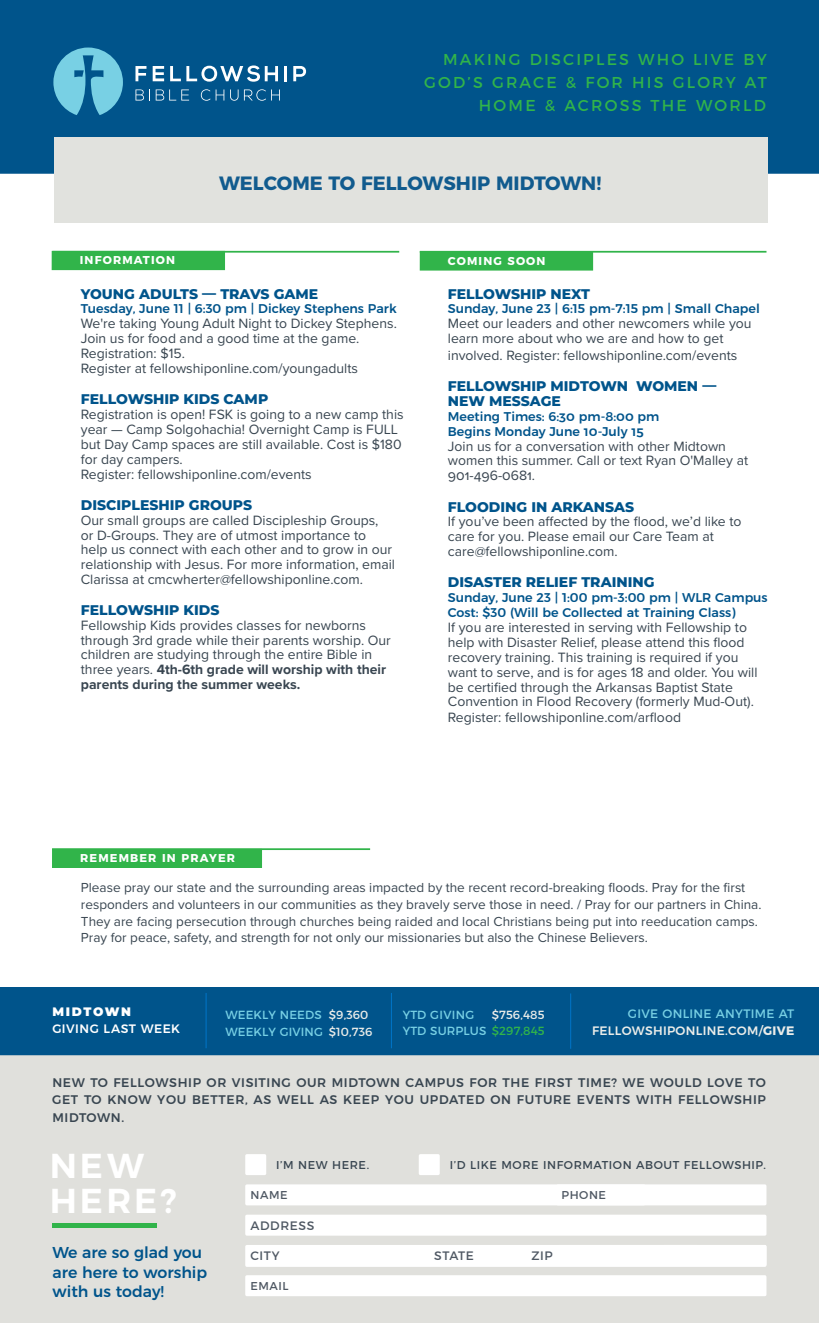
<style>
.page{position:relative;width:819px;height:1323px;background:#fff}
.page>*{position:absolute;margin:0;border:0;box-sizing:border-box;transform-origin:0 0}
.t1{font:600 34.65px/35px "Montserrat";letter-spacing:.08em;color:#fff}
.Item_Heading{font:700 19.25px "Montserrat";color:#115b8e}
.t2{font:15.75px/22.8px "Montserrat";letter-spacing:.14em;color:#31b44a;text-align:right}
.t3{font:500 15.75px/19.2px "Montserrat";color:#00548b}
.Item_Heading-2{font:14px/14.9px "Proxima Nova";color:#394651}
.Item_Heading-3{font:14px/14.9px "Proxima Nova";color:#3b4752}
.Item_Heading-4{font:800 14px/14.9px "Montserrat";color:#00548b}
.t4{font:13.65px/16.6px "Proxima Nova";color:#394651}
.Item_Heading-5{font:500 12.6px/14.9px "Montserrat";color:#00548b}
.t5{font:500 12.6px/17.5px "Montserrat";letter-spacing:.05em;color:#394651;text-align:justify}
.Giving_Numbers{font:500 12.25px "Montserrat";letter-spacing:.025em;color:#eaece9}
.t6{font:500 12.25px/16.6px "Montserrat";letter-spacing:.04em;color:#fff}
.t7{font:12.25px "Montserrat";letter-spacing:.05em;color:#4f5863}
.Giving_Numbers-2{font:12.25px "Montserrat";letter-spacing:.025em;color:#78d0e4}
.Giving_Numbers-3{font:11.9px "Montserrat";letter-spacing:.01em;color:#78d0e4}
.Giving_Numbers-4{font:11.9px "Montserrat";letter-spacing:.01em;color:#eaece9}
.Giving_Numbers-5{font:11.9px "Montserrat";letter-spacing:.03em;color:#78d0e4}
.t8{font:11.38px "Montserrat";letter-spacing:.05em;color:#394651}
.t9{font:700 11.38px "Montserrat";letter-spacing:.1em;color:#fff}
.t10{font:11.38px "Montserrat";letter-spacing:.05em;color:#4f5863}
.s1{font-family:"Montserrat";font-weight:800;color:#00548b}
.s2{font-weight:700}
.s3{font-weight:900}
.s4{color:#31b44a}
</style>
<div class="page">
<div style="left:0;top:1021px;width:819px;height:302px;background:#e0e0dc"></div>
<div style="left:245px;top:1215px;width:521px;height:21px;background:#fff;border-radius:2px"></div>
<div style="left:245px;top:1275px;width:521px;height:21px;background:#fff;border-radius:2px"></div>
<div style="left:245px;top:1245px;width:521px;height:22px;background:#fff;border-radius:2px"></div>
<div style="left:662px;top:1245px;width:105px;height:21px;background:#fff;border-radius:2px"></div>
<div style="left:245px;top:1184px;width:400px;height:21px;background:#fff;border-radius:2px"></div>
<div style="left:556px;top:1184px;width:211px;height:21px;background:#fff;border-radius:2px"></div>
<div style="left:245px;top:1154px;width:21px;height:21px;background:#fff;border-radius:2px"></div>
<div style="left:419px;top:1154px;width:21px;height:21px;background:#fff;border-radius:2px"></div>
<hr style="left:52px;top:1224px;width:105px;height:4px;background:#31b44a">
<div style="left:0;top:0;width:819px;height:174px;background:#00548b"></div>
<svg style="left:53px;top:48px;width:70px;height:67px;background:#4ea5c5"></svg>
<svg style="left:136px;top:66px;width:10px;height:15px"></svg>
<svg style="left:153px;top:66px;width:11px;height:15px"></svg>
<svg style="left:170px;top:65px;width:108px;height:17px"></svg>
<hr style="left:284px;top:66px;width:3px;height:15px;background:#fff">
<svg style="left:293px;top:66px;width:15px;height:15px"></svg>
<svg style="left:136px;top:89px;width:14px;height:12px"></svg>
<svg style="left:156px;top:89px;width:33px;height:12px"></svg>
<svg style="left:201px;top:89px;width:23px;height:12px"></svg>
<svg style="left:230px;top:89px;width:50px;height:12px"></svg>
<div style="left:0;top:987px;width:819px;height:68px;background:#00548b"></div>
<hr style="left:206px;top:993px;width:1px;height:55px;background:#0075c9">
<hr style="left:391px;top:993px;width:1px;height:55px;background:#0075c9">
<hr style="left:570px;top:993px;width:1px;height:56px;background:#0075c9">
<hr style="left:53px;top:251px;width:346px;height:2px;background:#31b44a">
<div style="left:52px;top:849px;width:210px;height:19px;background:#31b44a"></div>
<hr style="left:52px;top:848px;width:318px;height:2px;background:#31b44a">
<div style="left:420px;top:251px;width:173px;height:20px;background:#31b44a"></div>
<hr style="left:420px;top:251px;width:346px;height:2px;background:#31b44a">
<div style="left:52px;top:251px;width:173px;height:19px;background:#31b44a"></div>
<div style="left:54px;top:138px;width:714px;height:85px;background:#e1e2de"></div>
<h3 class="t2" style="left:424px;top:47px;width:344px">MAKING DISCIPLES WHO LIVE BY<br>GOD’S GRACE &amp; FOR HIS GLORY AT<br>HOME &amp; ACROSS THE WORLD</h3>
<p class="t9" style="left:80px;top:251px;width:97px">INFORMATION</p>
<p class="Item_Heading" style="left:219px;top:167px;width:384px">WELCOME TO FELLOWSHIP MIDTOWN!</p>
<p class="t9" style="left:448px;top:251px;width:99px">COMING SOON</p>
<p class="Item_Heading-4" style="left:81px;top:285px;width:239px">YOUNG ADULTS — TRAVS GAME</p>
<p class="Item_Heading-5" style="left:81px;top:300px;width:317px">Tuesday, June 11 | 6:30 pm | Dickey Stephens Park</p>
<p class="Item_Heading-2" style="left:81px;top:316px;width:318px">We're taking Young Adult Night to Dickey Stephens.<br>Join us for food and a good time at the game.<br>Registration: $15.<br>Register at fellowshiponline.com/youngadults</p>
<p class="Item_Heading-2" style="left:81px;top:391px;width:324px"><span class="s1">FELLOWSHIP KIDS CAMP<br></span>Registration is open! FSK is going to a new camp this year — Camp Solgohachia! Overnight Camp is FULL but Day Camp spaces are still available. Cost is $180 for day campers.<br>Register: fellowshiponline.com/events</p>
<p class="Item_Heading-2" style="left:81px;top:497px;width:316px"><span class="s1">DISCIPLESHIP GROUPS<br></span>Our small groups are called Discipleship Groups,<br>or D-Groups. They are of utmost importance to help us connect with each other and to grow in our relationship with Jesus. For more information, email Clarissa at cmcwherter@fellowshiponline.com.</p>
<p class="Item_Heading-2" style="left:81px;top:602px;width:312px"><span class="s1">FELLOWSHIP KIDS<br></span>Fellowship Kids provides classes for newborns through 3rd grade while their parents worship. Our children are studying through the entire Bible in three years. <span class="s2">4th-6th grade will worship with their parents during the summer weeks.</span></p>
<p class="Item_Heading-4" style="left:448px;top:285px;width:144px">FELLOWSHIP NEXT</p>
<p class="Item_Heading-5" style="left:448px;top:300px;width:314px">Sunday, June 23 | 6:15 pm-7:15 pm | Small Chapel</p>
<p class="Item_Heading-2" style="left:448px;top:316px;width:305px">Meet our leaders and other newcomers while you learn more about who we are and how to get</p>
<p class="Item_Heading-2" style="left:448px;top:347px;width:291px">involved. Register: fellowshiponline.com/events</p>
<p class="Item_Heading-4" style="left:448px;top:378px;width:270px">FELLOWSHIP MIDTOWN WOMEN —<br>NEW MESSAGE</p>
<p class="Item_Heading-5" style="left:448px;top:408px;width:213px">Meeting Times: 6:30 pm-8:00 pm<br>Begins Monday June 10-July 15</p>
<p class="Item_Heading-3" style="left:448px;top:438px;width:302px">Join us for a conversation with other Midtown women this summer. Call or text Ryan O'Malley at<br>901-496-0681.</p>
<p class="Item_Heading-2" style="left:448px;top:499px;width:295px"><span class="s1">FLOODING IN ARKANSAS<br></span>If you’ve been affected by the flood, we’d like to care for you. Please email our Care Team at care@fellowshiponline.com.</p>
<p class="Item_Heading-4" style="left:448px;top:574px;width:208px">DISASTER RELIEF TRAINING</p>
<p class="Item_Heading-5" style="left:448px;top:589px;width:321px">Sunday, June 23 | 1:00 pm-3:00 pm | WLR Campus<br>Cost: $30 (Will be Collected at Training Class)</p>
<p class="Item_Heading-2" style="left:448px;top:619px;width:311px">If you are interested in serving with Fellowship to help with Disaster Relief, please attend this flood recovery training. This training is required if you want to serve, and is for ages 18 and older. You will be certified through the Arkansas Baptist State Convention in Flood Recovery (formerly Mud-Out).<br>Register: fellowshiponline.com/arflood</p>
<p class="t9" style="left:80px;top:849px;width:156px">REMEMBER IN PRAYER</p>
<p class="t4" style="left:81px;top:879px;width:682px">Please pray our state and the surrounding areas impacted by the recent record-breaking floods. Pray for the first responders and volunteers in our communities as they bravely serve those in need. / Pray for our partners in China.<br>They are facing persecution through churches being raided and local Christians being put into reeducation camps.<br>Pray for peace, safety, and strength for not only our missionaries but also the Chinese Believers.</p>
<h3 class="t6" style="left:52px;top:1002px;width:129px"><span class="s3">MIDTOWN<br></span>GIVING LAST WEEK</h3>
<p class="Giving_Numbers-2" style="left:628px;top:1004px;width:168px">GIVE ONLINE ANYTIME AT</p>
<p class="Giving_Numbers-4" style="left:492px;top:1005px;width:54px">$756,485</p>
<p class="Giving_Numbers-4" style="left:329px;top:1006px;width:41px">$9,360</p>
<p class="Giving_Numbers-4" style="left:329px;top:1022px;width:45px">$10,736</p>
<p class="Giving_Numbers-5" style="left:403px;top:1005px;width:73px">YTD GIVING</p>
<p class="Giving_Numbers-3" style="left:403px;top:1021px;width:144px">YTD SURPLUS <span class="s4">$297,845</span></p>
<p class="Giving_Numbers-3" style="left:226px;top:1006px;width:98px">WEEKLY NEEDS</p>
<p class="Giving_Numbers-3" style="left:226px;top:1022px;width:99px">WEEKLY GIVING</p>
<p class="Giving_Numbers" style="left:592px;top:1021px;width:204px">FELLOWSHIPONLINE.COM/<span class="s2">GIVE</span></p>
<p class="t5" style="left:52px;top:1073px;width:715px">NEW TO FELLOWSHIP OR VISITING OUR MIDTOWN CAMPUS FOR THE FIRST TIME? WE WOULD LOVE TO GET TO KNOW YOU BETTER, AS WELL AS KEEP YOU UPDATED ON FUTURE EVENTS WITH FELLOWSHIP MIDTOWN.</p>
<p class="t1" style="left:50px;top:1146px;width:128px">NEW<br>HERE?</p>
<p class="t3" style="left:52px;top:1242px;width:156px">We are so glad you are here to worship with us today!</p>
<p class="t8" style="left:276px;top:1156px;width:94px">I’M NEW HERE.</p>
<p class="t8" style="left:450px;top:1156px;width:318px">I’D LIKE MORE INFORMATION ABOUT FELLOWSHIP.</p>
<p class="t10" style="left:251px;top:1186px;width:39px">NAME</p>
<p class="t10" style="left:561px;top:1186px;width:46px">PHONE</p>
<p class="t7" style="left:251px;top:1216px;width:65px">ADDRESS</p>
<p class="t7" style="left:251px;top:1246px;width:30px">CITY</p>
<p class="t7" style="left:434px;top:1246px;width:41px">STATE</p>
<p class="t7" style="left:532px;top:1246px;width:23px">ZIP</p>
<p class="t10" style="left:251px;top:1277px;width:40px">EMAIL</p>
</div>
